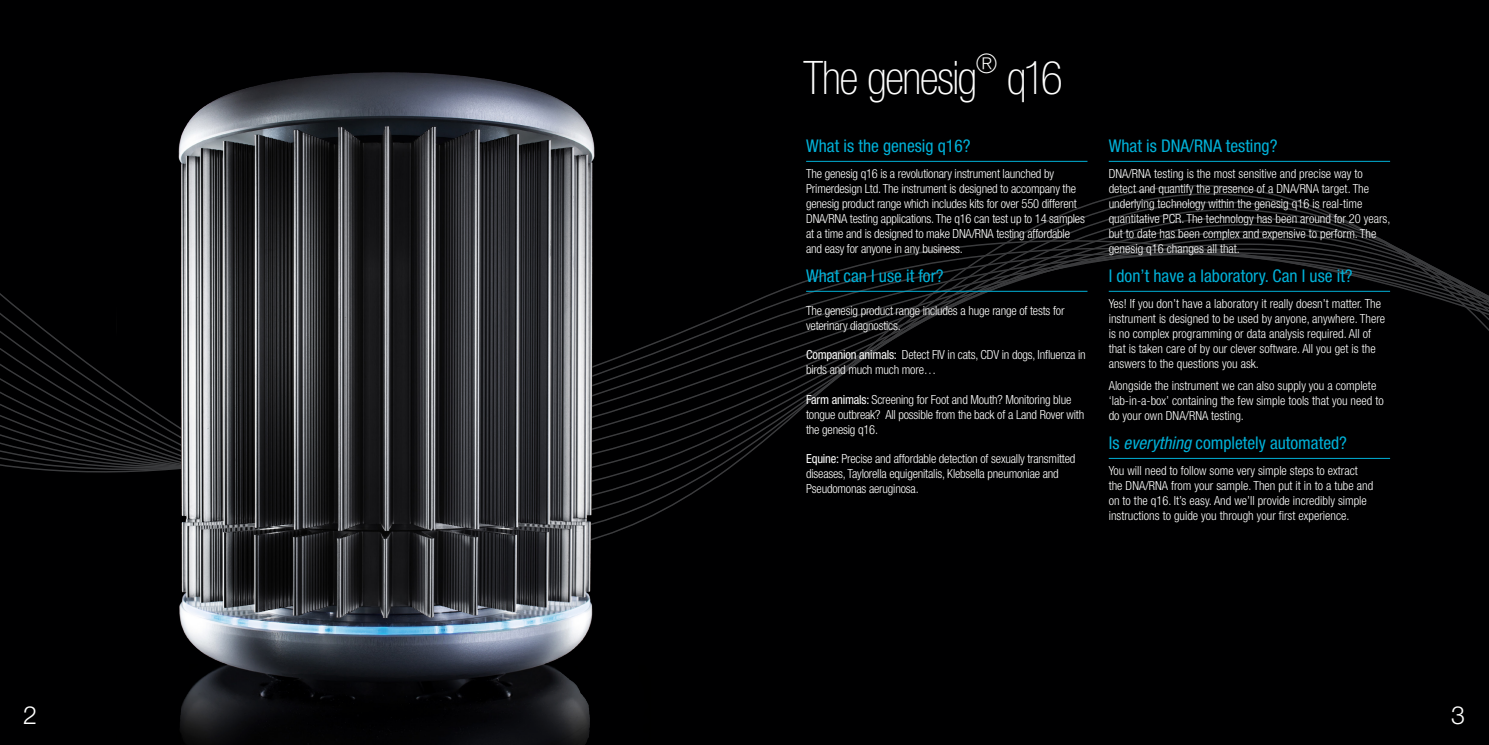
<style>
.page{position:relative;width:1489px;height:745px;background:#fff}
.page>*{position:absolute;margin:0;border:0;box-sizing:border-box;transform-origin:0 0}
.Main_Heading{font:100 condensed 46.25px "Helvetica Neue LT Pro";letter-spacing:-.035em;color:#fff}
.t1{font:300 25px "Helvetica Neue LT Pro";color:#fff}
.Sub_Head{font:condensed 17.5px "Helvetica Neue LT Pro";color:#00b1d8}
.Body_Copy{font:300 condensed 12.5px/15px "Helvetica Neue LT Pro";color:#fff}
.Sub_Head-2{font:300 condensed 12.5px/15px "Helvetica Neue LT Pro";letter-spacing:-.015em;color:#fff}
.s1{font-weight:400}
.s2{font-style:italic}
</style>
<div class="page">
<div style="left:744px;top:0;width:684px;height:744px;background:#000001"></div>
<div style="left:0;top:0;width:744px;height:744px;background:#000001"></div>
<div style="left:1427px;top:0;width:61px;height:744px;background:#000001"></div>
<svg style="left:0;top:239px;width:1488px;height:279px"></svg>
<hr style="left:806px;top:161px;width:281px;height:1px;background:#00b1d8">
<hr style="left:806px;top:291px;width:281px;height:1px;background:#00b1d8">
<hr style="left:1108px;top:161px;width:281px;height:1px;background:#00b1d8">
<hr style="left:1108px;top:291px;width:281px;height:1px;background:#00b1d8">
<hr style="left:1108px;top:458px;width:281px;height:1px;background:#00b1d8">
<img style="left:117px;top:72px;width:533px;height:672px">
<p class="Main_Heading" style="left:803px;top:52px;width:261px">The genesig<sup>®</sup> q16</p>
<p class="Sub_Head" style="left:806px;top:136px;width:166px">What is the genesig q16?</p>
<p class="Body_Copy" style="left:806px;top:166px;width:280px">The genesig q16 is a revolutionary instrument launched by Primerdesign Ltd. The instrument is designed to accompany the genesig product range which includes kits for over 550 different DNA/RNA testing applications. The q16 can test up to 14 samples at a time and is designed to make DNA/RNA testing affordable and easy for anyone in any business.</p>
<p class="Sub_Head" style="left:806px;top:266px;width:139px">What can I use it for?</p>
<p class="Sub_Head-2" style="left:806px;top:303px;width:260px">The genesig product range includes a huge range of tests for veterinary diagnostics.</p>
<p class="Sub_Head-2" style="left:806px;top:347px;width:281px"><span class="s1">Companion animals:</span> Detect FIV in cats, CDV in dogs, Influenza in birds and much much more…</p>
<p class="Sub_Head-2" style="left:806px;top:391px;width:279px"><span class="s1">Farm animals:</span> Screening for Foot and Mouth? Monitoring blue tongue outbreak? All possible from the back of a Land Rover with the genesig q16.</p>
<p class="Sub_Head-2" style="left:806px;top:450px;width:271px"><span class="s1">Equine:</span> Precise and affordable detection of sexually transmitted diseases, Taylorella equigenitalis, Klebsella pneumoniae and<br>Pseudomonas aeruginosa.</p>
<p class="Sub_Head" style="left:1108px;top:136px;width:170px">What is DNA/RNA testing?</p>
<p class="Body_Copy" style="left:1108px;top:166px;width:283px">DNA/RNA testing is the most sensitive and precise way to detect and quantify the presence of a DNA/RNA target. The underlying technology within the genesig q16 is real-time quantitative PCR. The technology has been around for 20 years, but to date has been complex and expensive to perform. The genesig q16 changes all that.</p>
<p class="Sub_Head" style="left:1108px;top:266px;width:245px">I don’t have a laboratory. Can I use it?</p>
<p class="Body_Copy" style="left:1108px;top:296px;width:278px">Yes! If you don’t have a laboratory it really doesn’t matter. The instrument is designed to be used by anyone, anywhere. There is no complex programming or data analysis required. All of that is taken care of by our clever software. All you get is the answers to the questions you ask.</p>
<p class="Body_Copy" style="left:1108px;top:378px;width:276px">Alongside the instrument we can also supply you a complete ‘lab-in-a-box’ containing the few simple tools that you need to do your own DNA/RNA testing.</p>
<p class="Sub_Head" style="left:1108px;top:433px;width:240px">Is <span class="s2">everything</span> completely automated?</p>
<p class="Body_Copy" style="left:1108px;top:462px;width:266px">You will need to follow some very simple steps to extract the DNA/RNA from your sample. Then put it in to a tube and on to the q16. It’s easy. And we’ll provide incredibly simple instructions to guide you through your first experience.</p>
<h2 class="t1" style="left:23px;top:699px;width:15px">2</h2>
<h2 class="t1" style="left:1450px;top:699px;width:15px">3</h2>
</div>
